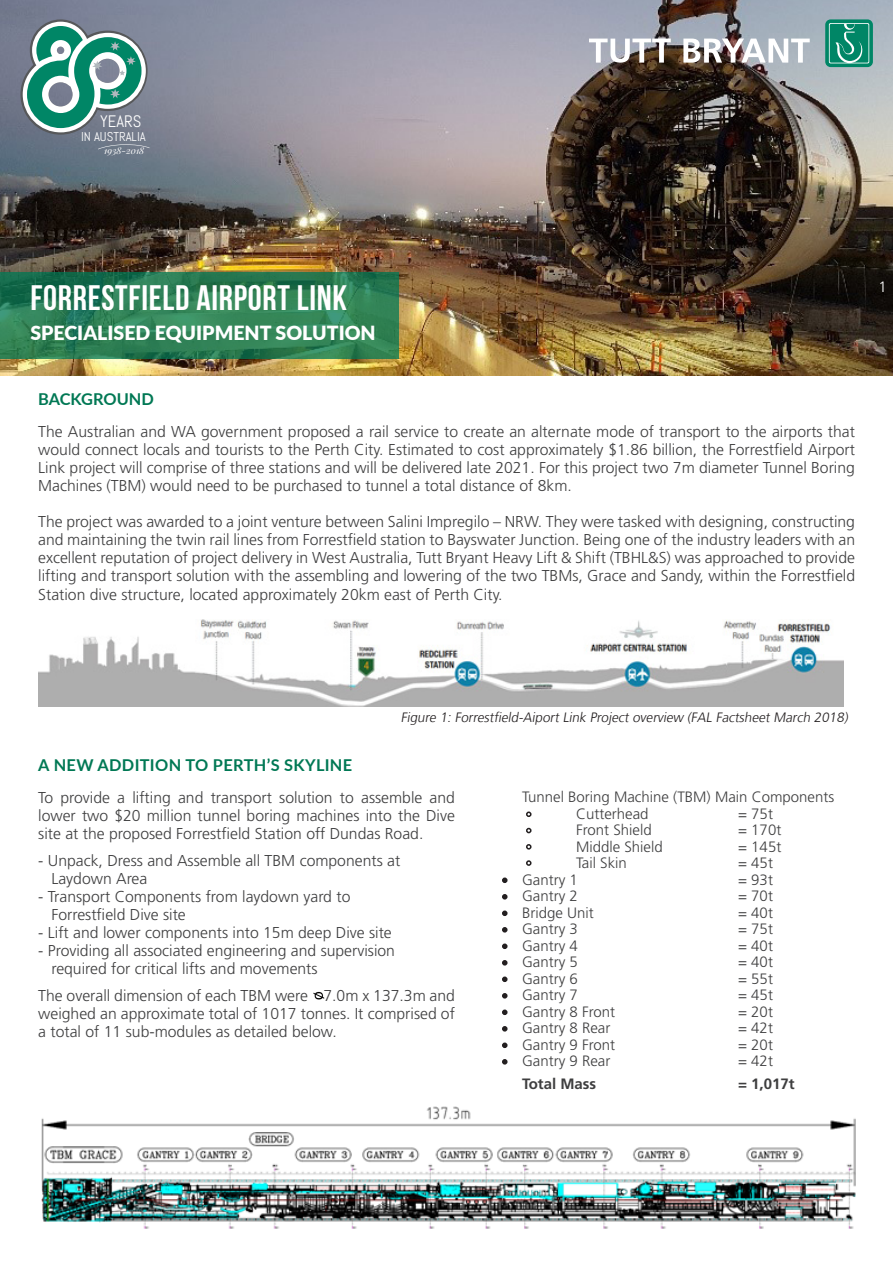
<style>
.page{position:relative;width:893px;height:1263px;background:#fff}
.page>*{position:absolute;margin:0;border:0;box-sizing:border-box;transform-origin:0 0}
.t1{font:700 35.25px "Bebas Neue";letter-spacing:.02em;color:#fff}
.t2{font:900 19.5px "Lato";color:#fff}
.t3{font:16.65px "Abel";color:#fff}
.t4{font:700 16.35px "Lato";letter-spacing:.02em;color:#007854}
.t5{font:700 16.35px "Lato";color:#007854}
.t6{font:300 15.75px/18px "Frutiger LT Std";color:#3e3e3f;text-align:justify}
.t7{font:300 15px "Frutiger LT Std";color:#3e3e3f}
.t8{font:700 15px "Frutiger LT Std";color:#3e3e3f}
.t9{font:300 15px "Frutiger LT Std";color:#fff}
.t10{font:italic 300 13.5px "Frutiger LT";color:#231f20}
.t11{font:12.75px "Abel";color:#fff}
.t12{font:italic 9.3px "Playfair Display";color:#fff}
</style>
<div class="page">
<img style="left:38px;top:620px;width:805px;height:86px">
<img style="left:313px;top:991px;width:12px;height:9px">
<img style="left:42px;top:1106px;width:813px;height:123px">
<svg style="left:526px;top:811px;width:5px;height:6px"></svg>
<svg style="left:526px;top:828px;width:5px;height:5px"></svg>
<svg style="left:526px;top:844px;width:5px;height:5px"></svg>
<svg style="left:526px;top:860px;width:5px;height:6px"></svg>
<svg style="left:502px;top:877px;width:5px;height:6px"></svg>
<svg style="left:502px;top:894px;width:5px;height:5px"></svg>
<svg style="left:502px;top:910px;width:5px;height:6px"></svg>
<svg style="left:502px;top:927px;width:5px;height:5px"></svg>
<svg style="left:502px;top:943px;width:5px;height:6px"></svg>
<svg style="left:502px;top:960px;width:5px;height:5px"></svg>
<svg style="left:502px;top:976px;width:5px;height:6px"></svg>
<svg style="left:502px;top:993px;width:5px;height:5px"></svg>
<svg style="left:502px;top:1009px;width:5px;height:6px"></svg>
<svg style="left:502px;top:1026px;width:5px;height:5px"></svg>
<svg style="left:502px;top:1042px;width:5px;height:6px"></svg>
<svg style="left:502px;top:1059px;width:5px;height:5px"></svg>
<img style="left:0;top:0;width:893px;height:375px">
<svg style="left:0;top:272px;width:398px;height:87px;background:#2c7e55"></svg>
<svg style="left:589px;top:39px;width:82px;height:24px"></svg>
<svg style="left:683px;top:38px;width:127px;height:25px"></svg>
<svg style="left:825px;top:19px;width:48px;height:48px;background:#27977d"></svg>
<svg style="left:20px;top:19px;width:128px;height:116px"></svg>
<svg style="left:98px;top:144px;width:52px;height:5px"></svg>
<p class="t3" style="left:100px;top:110px;width:43px">YEARS</p>
<p class="t11" style="left:81px;top:128px;width:66px">IN AUSTRALIA</p>
<p class="t12" style="left:104px;top:145px;width:42px">1938-2018</p>
<p class="t1" style="left:30px;top:278px;width:318px">FORRESTFIELD AIRPORT LINK</p>
<p class="t2" style="left:30px;top:318px;width:347px">SPECIALISED EQUIPMENT SOLUTION</p>
<p class="t5" style="left:38px;top:387px;width:117px">BACKGROUND</p>
<p class="t6" style="left:38px;top:422px;width:818px">The Australian and WA government proposed a rail service to create an alternate mode of transport to the airports that would connect locals and tourists to the Perth City. Estimated to cost approximately $1.86 billion, the Forrestfield Airport Link project will comprise of three stations and will be delivered late 2021. For this project two 7m diameter Tunnel Boring Machines (TBM) would need to be purchased to tunnel a total distance of 8km.</p>
<p class="t6" style="left:38px;top:512px;width:818px">The project was awarded to a joint venture between Salini Impregilo – NRW. They were tasked with designing, constructing and maintaining the twin rail lines from Forrestfield station to Bayswater Junction. Being one of the industry leaders with an excellent reputation of project delivery in West Australia, Tutt Bryant Heavy Lift &amp; Shift (TBHL&amp;S) was approached to provide lifting and transport solution with the assembling and lowering of the two TBMs, Grace and Sandy, within the Forrestfield</p>
<p class="t6" style="left:38px;top:586px;width:466px">Station dive structure, located approximately 20km east of Perth City.</p>
<p class="t9" style="left:878px;top:278px;width:10px">1</p>
<p class="t4" style="left:38px;top:753px;width:316px">A NEW ADDITION TO PERTH’S SKYLINE</p>
<p class="t10" style="left:401px;top:709px;width:451px">Figure 1: Forrestfield-Aiport Link Project overview (FAL Factsheet March 2018)</p>
<p class="t6" style="left:38px;top:789px;width:418px">To provide a lifting and transport solution to assemble and lower two $20 million tunnel boring machines into the Dive site at the proposed Forrestfield Station off Dundas Road.</p>
<p class="t6" style="left:38px;top:852px;width:364px">- Unpack, Dress and Assemble all TBM components at</p>
<p class="t6" style="left:51px;top:870px;width:97px">Laydown Area</p>
<p class="t6" style="left:38px;top:888px;width:314px">- Transport Components from laydown yard to</p>
<p class="t6" style="left:51px;top:906px;width:136px">Forrestfield Dive site</p>
<p class="t6" style="left:38px;top:924px;width:355px">- Lift and lower components into 15m deep Dive site</p>
<p class="t6" style="left:38px;top:942px;width:358px">- Providing all associated engineering and supervision</p>
<p class="t6" style="left:51px;top:960px;width:268px">required for critical lifts and movements</p>
<p class="t6" style="left:38px;top:987px;width:418px">The overall dimension of each TBM were 7.0m x 137.3m and weighed an approximate total of 1017 tonnes. It comprised of a total of 11 sub-modules as detailed below.</p>
<p class="t7" style="left:522px;top:789px;width:314px">Tunnel Boring Machine (TBM) Main Components</p>
<p class="t7" style="left:576px;top:805px;width:74px">Cutterhead</p>
<p class="t7" style="left:738px;top:805px;width:36px">= 75t</p>
<p class="t7" style="left:576px;top:822px;width:77px">Front Shield</p>
<p class="t7" style="left:738px;top:822px;width:45px">= 170t</p>
<p class="t7" style="left:576px;top:838px;width:88px">Middle Shield</p>
<p class="t7" style="left:738px;top:838px;width:45px">= 145t</p>
<p class="t7" style="left:576px;top:855px;width:52px">Tail Skin</p>
<p class="t7" style="left:738px;top:855px;width:36px">= 45t</p>
<p class="t7" style="left:522px;top:871px;width:57px">Gantry 1</p>
<p class="t7" style="left:738px;top:871px;width:36px">= 93t</p>
<p class="t7" style="left:522px;top:888px;width:57px">Gantry 2</p>
<p class="t7" style="left:738px;top:888px;width:36px">= 70t</p>
<p class="t7" style="left:522px;top:904px;width:73px">Bridge Unit</p>
<p class="t7" style="left:738px;top:904px;width:36px">= 40t</p>
<p class="t7" style="left:522px;top:921px;width:57px">Gantry 3</p>
<p class="t7" style="left:738px;top:921px;width:36px">= 75t</p>
<p class="t7" style="left:522px;top:937px;width:57px">Gantry 4</p>
<p class="t7" style="left:738px;top:937px;width:36px">= 40t</p>
<p class="t7" style="left:522px;top:954px;width:57px">Gantry 5</p>
<p class="t7" style="left:738px;top:954px;width:36px">= 40t</p>
<p class="t7" style="left:522px;top:970px;width:57px">Gantry 6</p>
<p class="t7" style="left:738px;top:970px;width:36px">= 55t</p>
<p class="t7" style="left:522px;top:987px;width:57px">Gantry 7</p>
<p class="t7" style="left:738px;top:987px;width:36px">= 45t</p>
<p class="t7" style="left:522px;top:1003px;width:95px">Gantry 8 Front</p>
<p class="t7" style="left:738px;top:1003px;width:36px">= 20t</p>
<p class="t7" style="left:522px;top:1020px;width:90px">Gantry 8 Rear</p>
<p class="t7" style="left:738px;top:1020px;width:36px">= 42t</p>
<p class="t7" style="left:522px;top:1036px;width:95px">Gantry 9 Front</p>
<p class="t7" style="left:738px;top:1036px;width:36px">= 20t</p>
<p class="t7" style="left:522px;top:1053px;width:90px">Gantry 9 Rear</p>
<p class="t7" style="left:738px;top:1053px;width:36px">= 42t</p>
<p class="t8" style="left:522px;top:1075px;width:76px">Total Mass</p>
<p class="t8" style="left:738px;top:1075px;width:58px">= 1,017t</p>
</div>
